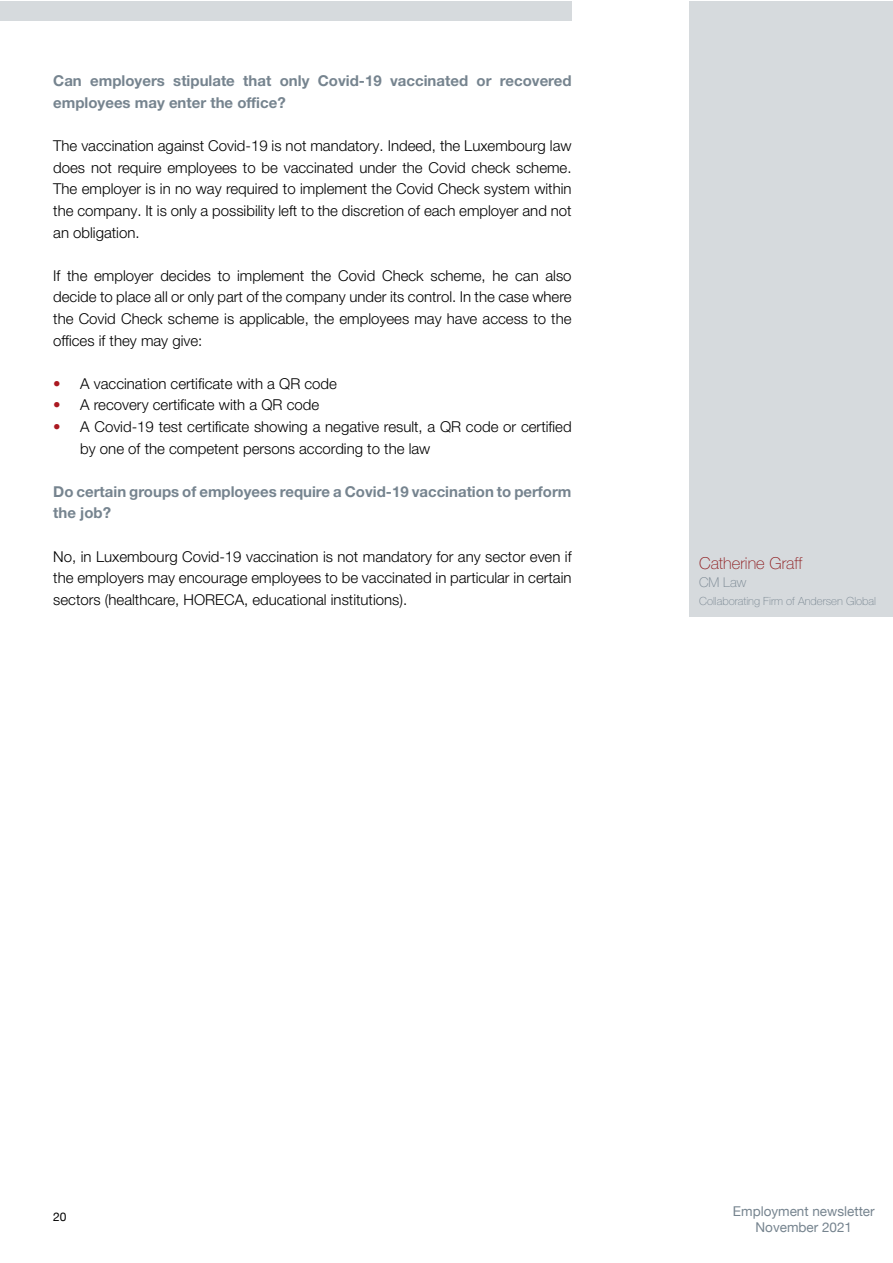
<style>
.page{position:relative;width:893px;height:1263px;background:#fff}
.page>*{position:absolute;margin:0;border:0;box-sizing:border-box;transform-origin:0 0}
.t1{font:100 16.5px "Helvetica Neue LT Pro";color:#8d181b}
.body{font:300 15px/21.6px "Helvetica Neue LT Pro";color:#000;text-align:justify}
.questions{font:700 15px/21.6px "Helvetica Neue LT Pro";color:#76848f}
.t2{font:13.5px/16.2px "Helvetica Neue";color:#76848f;text-align:center}
.t3{font:100 13.5px "Helvetica Neue LT Pro";color:#76848f}
.t4{font:12px "Helvetica Neue";color:#000}
.t5{font:100 11.25px "Helvetica Neue LT Pro";color:#76848f}
.s1{color:#ab1921}
</style>
<div class="page">
<div style="left:0;top:1px;width:572px;height:19px;background:#d6dadd"></div>
<div style="left:689px;top:1px;width:204px;height:615px;background:#d6dadd"></div>
<p class="questions" style="left:53px;top:70px;width:520px">Can employers stipulate that only Covid-19 vaccinated or recovered employees may enter the office?</p>
<p class="body" style="left:53px;top:135px;width:520px">The vaccination against Covid-19 is not mandatory. Indeed, the Luxembourg law does not require employees to be vaccinated under the Covid check scheme.<br>The employer is in no way required to implement the Covid Check system within the company. It is only a possibility left to the discretion of each employer and not an obligation.</p>
<p class="body" style="left:53px;top:264px;width:520px">If the employer decides to implement the Covid Check scheme, he can also decide to place all or only part of the company under its control. In the case where the Covid Check scheme is applicable, the employees may have access to the offices if they may give:</p>
<p class="body" style="left:53px;top:372px;width:285px"><span class="s1">•</span> A vaccination certificate with a QR code</p>
<p class="body" style="left:53px;top:394px;width:268px"><span class="s1">•</span> A recovery certificate with a QR code</p>
<p class="body" style="left:80px;top:416px;width:493px;text-indent:-27px"><span class="s1">•</span> A Covid-19 test certificate showing a negative result, a QR code or certified by one of the competent persons according to the law</p>
<p class="questions" style="left:53px;top:480px;width:520px">Do certain groups of employees require a Covid-19 vaccination to perform the job?</p>
<p class="body" style="left:53px;top:545px;width:520px">No, in Luxembourg Covid-19 vaccination is not mandatory for any sector even if the employers may encourage employees to be vaccinated in particular in certain sectors (healthcare, HORECA, educational institutions).</p>
<p class="t1" style="left:699px;top:554px;width:105px">Catherine Graff</p>
<p class="t3" style="left:699px;top:574px;width:49px">CM Law</p>
<p class="t5" style="left:699px;top:595px;width:178px">Collaborating Firm of Andersen Global</p>
<p class="t4" style="left:53px;top:1208px;width:15px">20</p>
<p class="t2" style="left:733px;top:1203px;width:143px">Employment newsletter<br>November 2021</p>
</div>
